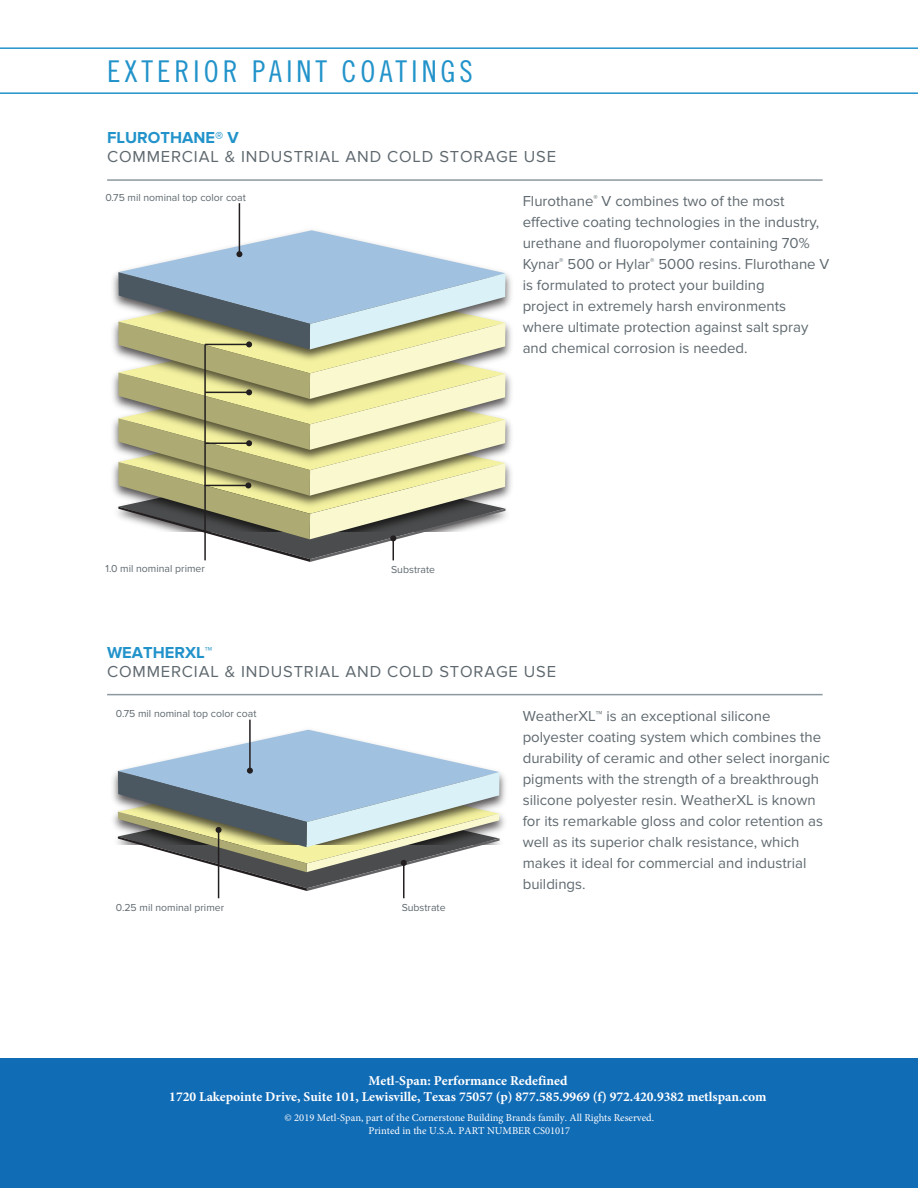
<style>
.page{position:relative;width:918px;height:1188px;background:#fff}
.page>*{position:absolute;margin:0;border:0;box-sizing:border-box;transform-origin:0 0}
.t1{font:30px "Trade Gothic LT Std Cn 18";letter-spacing:.13em;color:#2293ca}
.t2{font:16.5px "Proxima Nova";letter-spacing:.05em;color:#5f696f}
.t3{font:700 16.5px "Proxima Nova";color:#2293ca}
.t4{font:15px/21px "Proxima Nova";color:#5f696f}
.t5{font:700 13.5px/16.2px "Minion Pro";color:#fff;text-align:center}
.t6{font:10.5px "Proxima Nova";color:#5f696f}
.t7{font:10.5px/13.5px "Minion Pro";color:#fff;text-align:center}
</style>
<div class="page">
<hr style="left:107px;top:179px;width:716px;height:2px;background:#8b98a0">
<hr style="left:107px;top:694px;width:716px;height:1px;background:#8b98a0">
<img style="left:113px;top:373px;width:398px;height:93px">
<img style="left:113px;top:225px;width:398px;height:131px">
<hr style="left:239px;top:203px;width:1px;height:51px;background:#231f20">
<svg style="left:118px;top:230px;width:388px;height:332px;background:#c1c5ac"></svg>
<img style="left:112px;top:729px;width:394px;height:115px">
<hr style="left:249px;top:720px;width:2px;height:51px;background:#231f20">
<hr style="left:218px;top:830px;width:1px;height:68px;background:#231f20">
<hr style="left:403px;top:863px;width:2px;height:35px;background:#231f20">
<svg style="left:118px;top:730px;width:382px;height:161px"></svg>
<div style="left:0;top:1058px;width:918px;height:130px;background:#116cb6"></div>
<hr style="left:0;top:92px;width:918px;height:2px;background:#2293ca">
<hr style="left:0;top:47px;width:918px;height:2px;background:#2293ca">
<h1 class="t1" style="left:107px;top:53px;width:367px">EXTERIOR PAINT COATINGS</h1>
<p class="t3" style="left:107px;top:128px;width:133px">FLUROTHANE® V</p>
<p class="t2" style="left:107px;top:147px;width:451px">COMMERCIAL &amp; INDUSTRIAL AND COLD STORAGE USE</p>
<p class="t6" style="left:105px;top:191px;width:142px">0.75 mil nominal top color coat</p>
<p class="t6" style="left:105px;top:562px;width:101px">1.0 mil nominal primer</p>
<p class="t6" style="left:391px;top:564px;width:45px">Substrate</p>
<p class="t4" style="left:523px;top:191px;width:308px">Flurothane<sup>®</sup> V combines two of the most effective coating technologies in the industry, urethane and fluoropolymer containing 70% Kynar<sup>®</sup> 500 or Hylar<sup>®</sup> 5000 resins. Flurothane V is formulated to protect your building<br>project in extremely harsh environments where ultimate protection against salt spray and chemical corrosion is needed.</p>
<p class="t3" style="left:107px;top:643px;width:107px">WEATHERXL™</p>
<p class="t2" style="left:107px;top:662px;width:451px">COMMERCIAL &amp; INDUSTRIAL AND COLD STORAGE USE</p>
<p class="t6" style="left:116px;top:707px;width:142px">0.75 mil nominal top color coat</p>
<p class="t6" style="left:116px;top:902px;width:110px">0.25 mil nominal primer</p>
<p class="t6" style="left:402px;top:902px;width:45px">Substrate</p>
<p class="t4" style="left:523px;top:706px;width:309px">WeatherXL™ is an exceptional silicone polyester coating system which combines the durability of ceramic and other select inorganic pigments with the strength of a breakthrough silicone polyester resin. WeatherXL is known for its remarkable gloss and color retention as well as its superior chalk resistance, which makes it ideal for commercial and industrial buildings.</p>
<p class="t5" style="left:169px;top:1072px;width:599px">Metl-Span: Performance Redefined<br>1720 Lakepointe Drive, Suite 101, Lewisville, Texas 75057 (p) 877.585.9969 (f) 972.420.9382 metlspan.com</p>
<p class="t7" style="left:285px;top:1110px;width:371px">© 2019 Metl-Span, part of the Cornerstone Building Brands family. All Rights Reserved.<br>Printed in the U.S.A. PART NUMBER CS01017</p>
</div>
